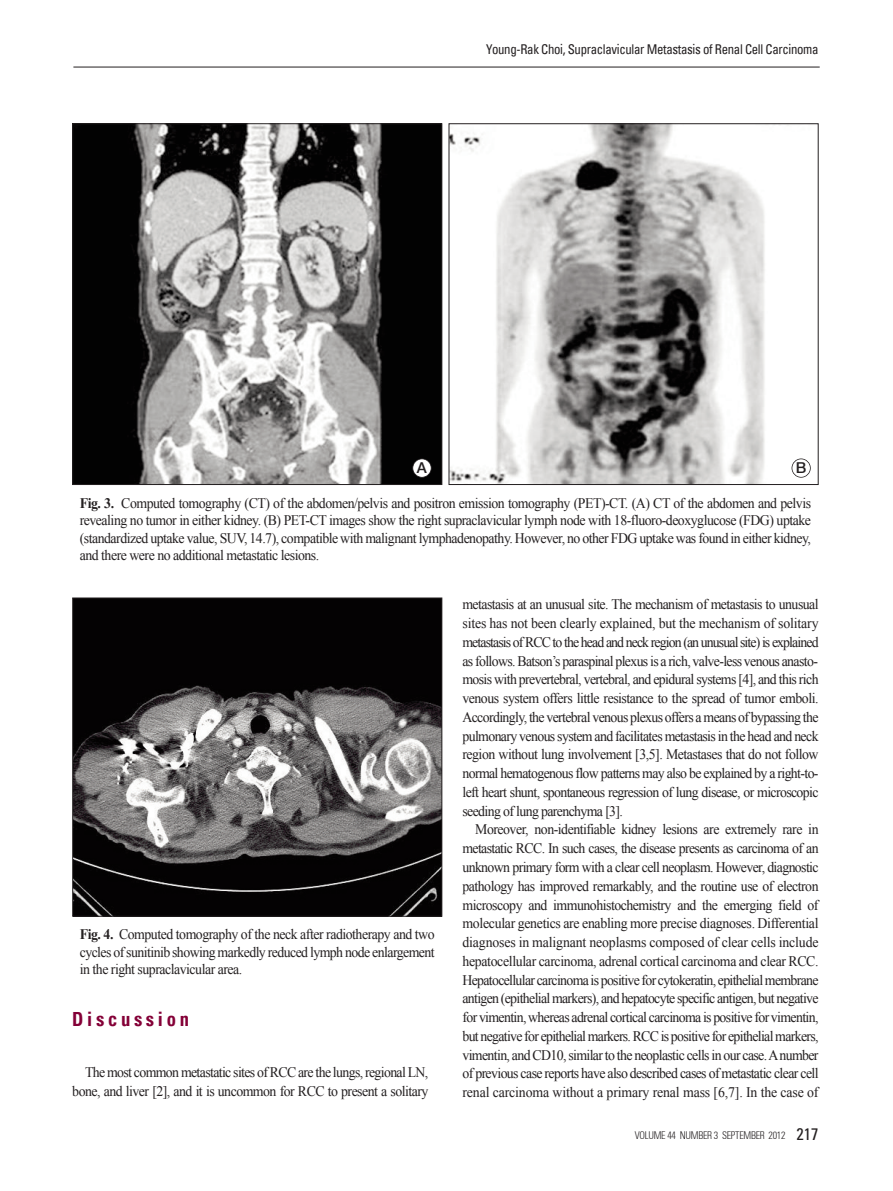
<style>
.page{position:relative;width:893px;height:1191px;background:#fff}
.page>*{position:absolute;margin:0;border:0;box-sizing:border-box;transform-origin:0 0}
.t1{font:700 condensed 19.5px "Univers";letter-spacing:.2em;color:#840037;scale:.95 1}
.t2{font:500 15px "Helvetica";color:#231f20}
.t3{font:14.55px/18.8px "Times New Roman";letter-spacing:-.035em;color:#231f20;text-align:justify;scale:.95 1}
.t4{font:condensed 13.5px "Univers";letter-spacing:-.025em;color:#231f20;scale:.95 1}
.t5{font:300 condensed 10.5px "Univers";letter-spacing:-.025em;color:#231f20;scale:.95 1}
.s1{font-weight:700}
.s2{font-weight:400;font-size:16.5px}
</style>
<div class="page">
<hr style="left:73px;top:67px;width:747px;height:1px;background:#231f20">
<img style="left:74px;top:125px;width:366px;height:358px">
<div style="left:72px;top:123px;width:370px;height:362px;border:1px solid #231f20"></div>
<img style="left:451px;top:125px;width:360px;height:358px">
<div style="left:449px;top:123px;width:370px;height:362px;border:1px solid #231f20"></div>
<div style="left:413px;top:459px;width:18px;height:18px;background:#fff;border-radius:50%"></div>
<div style="left:412px;top:458px;width:20px;height:19px;border:2px solid #231f20;border-radius:50%"></div>
<div style="left:792px;top:459px;width:18px;height:18px;background:#fff;border-radius:50%"></div>
<div style="left:792px;top:458px;width:19px;height:19px;border:2px solid #231f20;border-radius:50%"></div>
<img style="left:74px;top:599px;width:366px;height:315px">
<div style="left:72px;top:597px;width:370px;height:319px;border:1px solid #231f20"></div>
<p class="t4" style="left:486px;top:41px;width:352px">Young-Rak Choi, Supraclavicular Metastasis of Renal Cell Carcinoma</p>
<p class="t2" style="left:417px;top:460px;width:12px">A</p>
<p class="t2" style="left:796px;top:461px;width:12px">B</p>
<p class="t3" style="left:80px;top:494px;width:771px;line-height:17.4px"><span class="s1">Fig. 3.</span> Computed tomography (CT) of the abdomen/pelvis and positron emission tomography (PET)-CT. (A) CT of the abdomen and pelvis revealing no tumor in either kidney. (B) PET-CT images show the right supraclavicular lymph node with 18-fluoro-deoxyglucose (FDG) uptake (standardized uptake value, SUV, 14.7), compatible with malignant lymphadenopathy. However, no other FDG uptake was found in either kidney, and there were no additional metastatic lesions.</p>
<p class="t3" style="left:80px;top:926px;width:375px;line-height:17.4px"><span class="s1">Fig. 4.</span> Computed tomography of the neck after radiotherapy and two cycles of sunitinib showing markedly reduced lymph node enlargement in the right supraclavicular area.</p>
<h1 class="t1" style="left:72px;top:1007px;width:124px">Discussion</h1>
<p class="t3" style="left:72px;top:1062px;width:376px;text-align:right">The most common metastatic sites of RCC are the lungs, regional LN, bone, and liver [2], and it is uncommon for RCC to present a solitary</p>
<p class="t3" style="left:462px;top:595px;width:376px">metastasis at an unusual site. The mechanism of metastasis to unusual sites has not been clearly explained, but the mechanism of solitary metastasis of RCC to the head and neck region (an unusual site) is explained as follows. Batson’s paraspinal plexus is a rich, valve-less venous anasto&shy;mosis with prevertebral, vertebral, and epidural systems [4], and this rich venous system offers little resistance to the spread of tumor emboli.<br>Accordingly, the vertebral venous plexus offers a means of bypassing the pulmonary venous system and facilitates metastasis in the head and neck region without lung involvement [3,5]. Metastases that do not follow normal hematogenous flow patterns may also be explained by a right-to&shy;left heart shunt, spontaneous regression of lung disease, or microscopic seeding of lung parenchyma [3].</p>
<p class="t3" style="left:462px;top:820px;width:376px;text-indent:13px">Moreover, non-identifiable kidney lesions are extremely rare in metastatic RCC. In such cases, the disease presents as carcinoma of an unknown primary form with a clear cell neoplasm. However, diagnostic pathology has improved remarkably, and the routine use of electron microscopy and immunohistochemistry and the emerging field of molecular genetics are enabling more precise diagnoses. Differential diagnoses in malignant neoplasms composed of clear cells include hepatocellular carcinoma, adrenal cortical carcinoma and clear RCC.<br>Hepatocellular carcinoma is positive for cytokeratin, epithelial membrane antigen (epithelial markers), and hepatocyte specific antigen, but negative for vimentin, whereas adrenal cortical carcinoma is positive for vimentin, but negative for epithelial markers. RCC is positive for epithelial markers, vimentin, and CD10, similar to the neoplastic cells in our case.Anumber of previous case reports have also described cases of metastatic clear cell renal carcinoma without a primary renal mass [6,7]. In the case of</p>
<p class="t5" style="left:635px;top:1129px;width:195px">VOLUME 44 NUMBER 3 SEPTEMBER 2012 <span class="s2">217</span></p>
</div>
